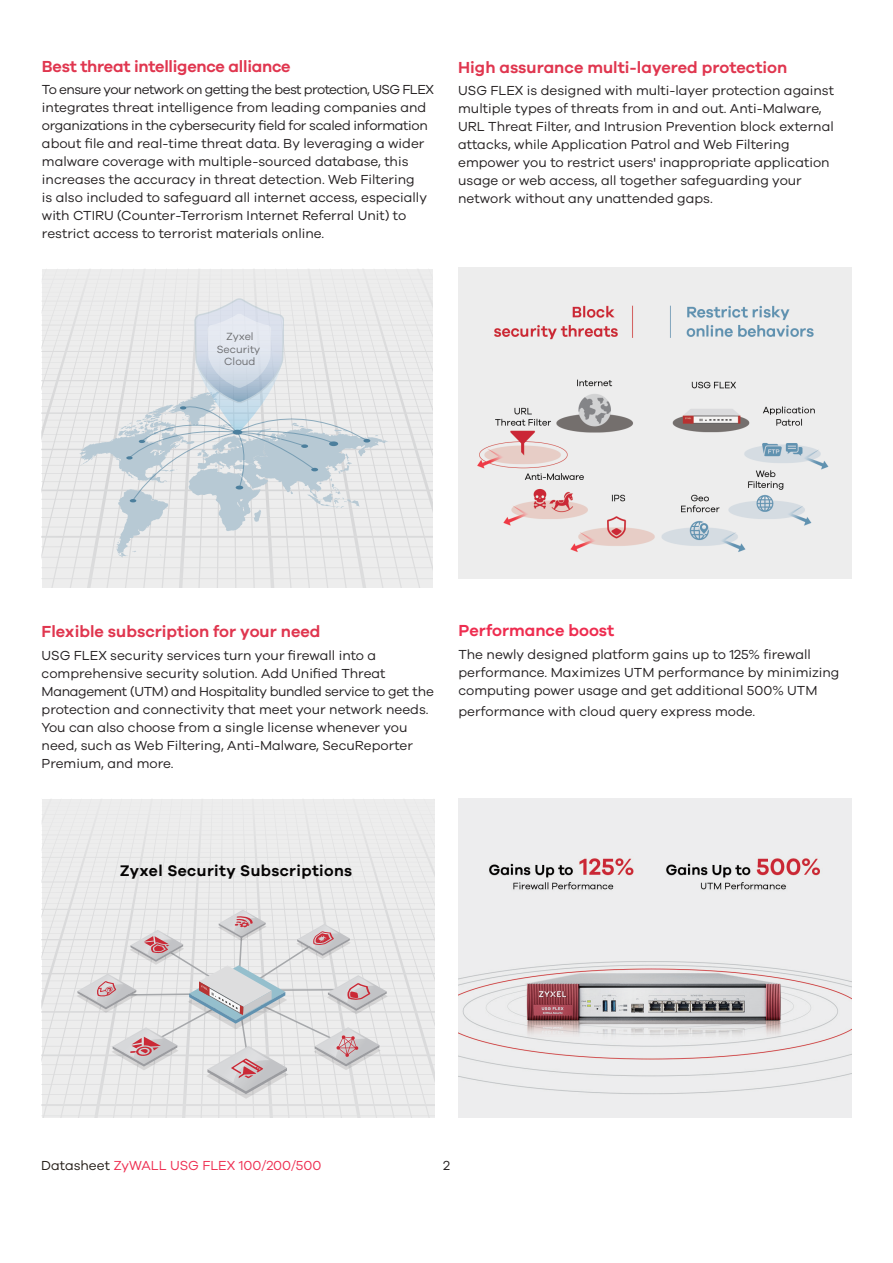
<style>
.page{position:relative;width:893px;height:1263px;background:#fff}
.page>*{position:absolute;margin:0;border:0;box-sizing:border-box;transform-origin:0 0}
.t1{font:600 16.5px "Galano Grotesque";color:#e0364f}
.benefits_sub-title{font:600 16.5px "Galano Grotesque";color:#ee2d50}
.t2{font:600 15.9px "Galano Grotesque";letter-spacing:.025em;color:#050303}
.brand_2_0_intro_bene{font:13.5px/18px "Galano Grotesque";color:#231f20}
.brand_2_0_features{font:13.5px "Galano Grotesque";color:#ee2d50}
.t3{font:10.8px/12.9px "Galano Grotesque";color:#6c6d70;text-align:center}
.s1{color:#211a14}
</style>
<div class="page">
<svg style="left:42px;top:269px;width:390px;height:318px;background:#e1e4e6"></svg>
<div style="left:233px;top:430px;width:9px;height:5px;background:#4c7f9d;border-radius:50%"></div>
<img style="left:458px;top:268px;width:393px;height:310px">
<svg style="left:42px;top:799px;width:392px;height:319px;background:#e5e4e5"></svg>
<img style="left:458px;top:799px;width:393px;height:319px">
<p class="t1" style="left:42px;top:56px;width:250px">Best threat intelligence alliance</p>
<p class="brand_2_0_intro_bene" style="left:42px;top:80px;width:393px">To ensure your network on getting the best protection, USG FLEX integrates threat intelligence from leading companies and organizations in the cybersecurity field for scaled information about file and real-time threat data. By leveraging a wider malware coverage with multiple-sourced database, this increases the accuracy in threat detection. Web Filtering<br>is also included to safeguard all internet access, especially with CTIRU (Counter-Terrorism Internet Referral Unit) to restrict access to terrorist materials online.</p>
<p class="t1" style="left:458px;top:57px;width:331px">High assurance multi-layered protection</p>
<p class="brand_2_0_intro_bene" style="left:458px;top:81px;width:377px">USG FLEX is designed with multi-layer protection against multiple types of threats from in and out. Anti-Malware, URL Threat Filter, and Intrusion Prevention block external attacks, while Application Patrol and Web Filtering empower you to restrict users' inappropriate application usage or web access, all together safeguarding your network without any unattended gaps.</p>
<p class="t3" style="left:217px;top:329px;width:45px">Zyxel<br>Security<br>Cloud</p>
<p class="t1" style="left:42px;top:622px;width:280px">Flexible subscription for your need</p>
<p class="brand_2_0_intro_bene" style="left:42px;top:646px;width:394px">USG FLEX security services turn your firewall into a comprehensive security solution. Add Unified Threat Management (UTM) and Hospitality bundled service to get the protection and connectivity that meet your network needs.<br>You can also choose from a single license whenever you need, such as Web Filtering, Anti-Malware, SecuReporter Premium, and more.</p>
<p class="benefits_sub-title" style="left:458px;top:621px;width:157px">Performance boost</p>
<p class="brand_2_0_intro_bene" style="left:458px;top:645px;width:383px">The newly designed platform gains up to 125% firewall performance. Maximizes UTM performance by minimizing computing power usage and get additional 500% UTM</p>
<p class="brand_2_0_intro_bene" style="left:458px;top:702px;width:298px">performance with cloud query express mode.</p>
<p class="t2" style="left:120px;top:861px;width:234px">Zyxel Security Subscriptions</p>
<p class="brand_2_0_features" style="left:41px;top:1157px;width:282px"><span class="s1">Datasheet</span> ZyWALL USG FLEX 100/200/500</p>
<p class="brand_2_0_intro_bene" style="left:443px;top:1156px;width:8px">2</p>
</div>
